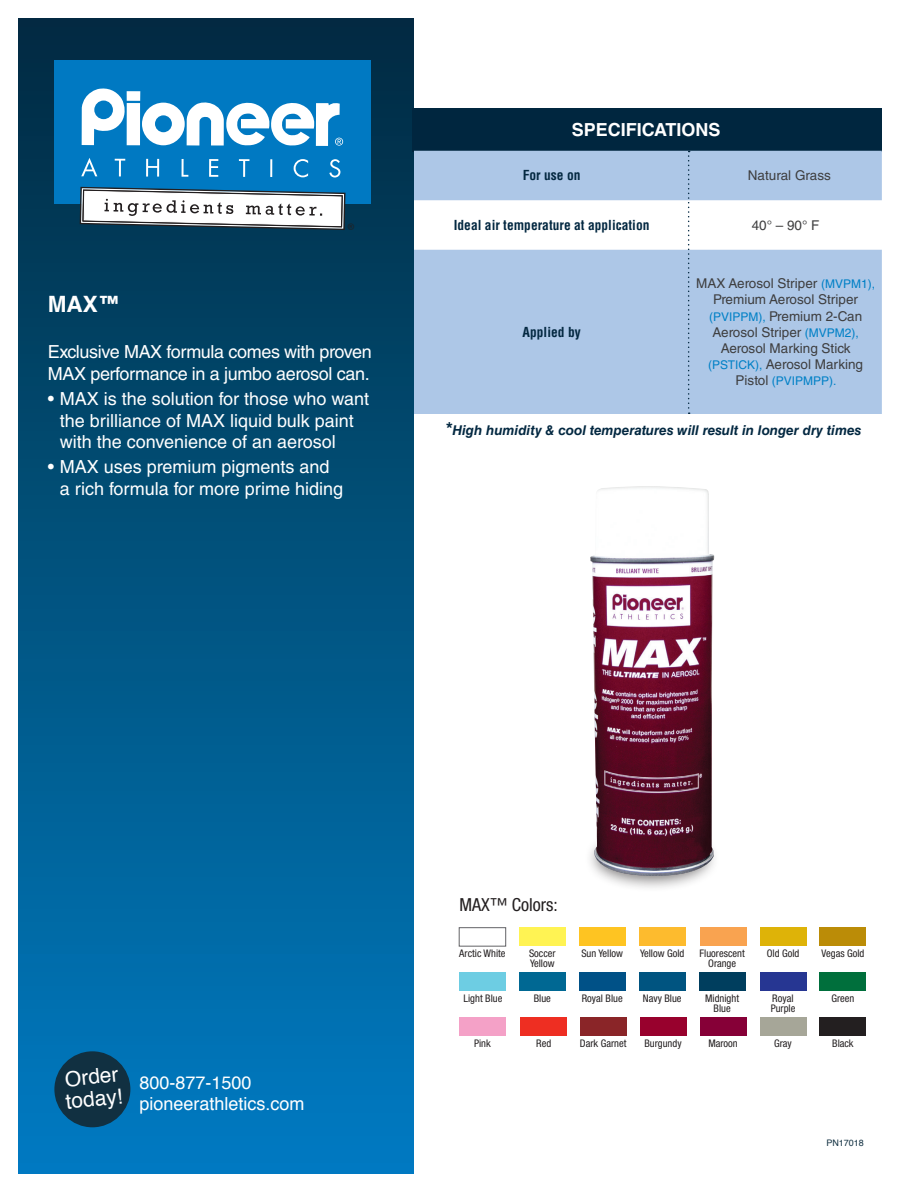
<style>
.page{position:relative;width:918px;height:1188px;background:#fff}
.page>*{position:absolute;margin:0;border:0;box-sizing:border-box;transform-origin:0 0}
.Product_Name{font:700 22.5px "Helvetica";color:#fff}
.t1{font:21px "Helvetica";color:#fff}
.Product_Description{font:18px/21.6px "Helvetica LT Std";color:#fff}
.Product_Description-2{font:18px/21.6px "Helvetica LT Std";letter-spacing:-.02em;color:#fff}
.t2{font:18px "Helvetica";color:#fff}
.t3{font:700 18px "Helvetica LT Std";color:#fff}
.Color_Swatch_Head{font:condensed 18px "Helvetica Neue LT Std";color:#231f20}
.t4{font:13.8px "Myriad";color:#231f20}
.t5{font:13.5px/16.2px "Helvetica LT Std";color:#3e3e3f;text-align:center}
.t6{font:italic 700 13.5px "Helvetica LT Std";color:#032841}
.t7{font:700 condensed 13.5px "Helvetica LT Std";color:#032841}
.t8{font:12px "Helvetica LT Std";color:#0080c6}
.Color_Swatch_Name{font:condensed 10.5px/10.5px "Helvetica Neue LT Std";color:#231f20}
.t9{font:9px "Helvetica";color:#113041}
.s1{font-size:12px;color:#0080c6}
.s2{font-size:13.5px;color:#3e3e3f}
.s3{font-size:18px}
</style>
<div class="page">
<div style="left:18px;top:18px;width:396px;height:1155px;background:linear-gradient(to bottom,#012b41,#007cc2)"></div>
<div style="left:584px;top:824px;width:136px;height:69px;background:#231f20;opacity:.58"></div>
<div style="left:54px;top:60px;width:316px;height:144px;background:#0079c2"></div>
<svg style="left:82px;top:88px;width:261px;height:58px"></svg>
<svg style="left:81px;top:158px;width:16px;height:18px"></svg>
<svg style="left:115px;top:159px;width:10px;height:17px"></svg>
<svg style="left:146px;top:159px;width:13px;height:18px"></svg>
<svg style="left:182px;top:159px;width:6px;height:18px"></svg>
<svg style="left:209px;top:159px;width:9px;height:18px"></svg>
<svg style="left:239px;top:159px;width:10px;height:18px"></svg>
<svg style="left:270px;top:159px;width:2px;height:18px"></svg>
<svg style="left:294px;top:159px;width:14px;height:18px"></svg>
<svg style="left:329px;top:159px;width:11px;height:19px"></svg>
<svg style="left:80px;top:187px;width:266px;height:43px"></svg>
<div style="left:412px;top:108px;width:470px;height:44px;background:#00263f"></div>
<svg style="left:414px;top:151px;width:468px;height:263px;fill:#adc7e7"></svg>
<div style="left:54px;top:1051px;width:76px;height:76px;background:#113041;border-radius:50%"></div>
<svg style="left:688px;top:151px;width:2px;height:263px"></svg>
<img style="left:590px;top:486px;width:124px;height:390px">
<div style="left:760px;top:1017px;width:46px;height:19px;background:#a6a698"></div>
<div style="left:820px;top:1017px;width:46px;height:19px;background:#231f20"></div>
<div style="left:459px;top:927px;width:47px;height:19px;border:1px solid #636366"></div>
<div style="left:579px;top:927px;width:47px;height:19px;background:#fec422"></div>
<div style="left:639px;top:927px;width:47px;height:19px;background:#fdbb2e"></div>
<div style="left:700px;top:927px;width:47px;height:19px;background:#f9a350"></div>
<div style="left:820px;top:927px;width:46px;height:19px;background:#bb8c07"></div>
<div style="left:520px;top:1017px;width:47px;height:19px;background:#ee2e22"></div>
<div style="left:460px;top:972px;width:46px;height:19px;background:#6dcde3"></div>
<div style="left:579px;top:972px;width:47px;height:19px;background:#005187"></div>
<div style="left:699px;top:973px;width:47px;height:18px;background:#003e5e"></div>
<div style="left:760px;top:973px;width:46px;height:18px;background:#263692"></div>
<div style="left:640px;top:1017px;width:47px;height:19px;background:#98012d"></div>
<div style="left:760px;top:927px;width:46px;height:19px;background:#deb308"></div>
<div style="left:519px;top:972px;width:47px;height:19px;background:#006893"></div>
<div style="left:639px;top:972px;width:47px;height:19px;background:#005480"></div>
<div style="left:580px;top:1017px;width:47px;height:19px;background:#8a2528"></div>
<div style="left:700px;top:1017px;width:47px;height:19px;background:#860037"></div>
<div style="left:820px;top:973px;width:46px;height:18px;background:#006f3c"></div>
<div style="left:459px;top:1017px;width:47px;height:19px;background:#f4a1c7"></div>
<div style="left:519px;top:927px;width:47px;height:19px;background:#fff353"></div>
<p class="t4" style="left:347px;top:222px;width:9px">®</p>
<p class="Product_Name" style="left:48px;top:286px;width:74px">MAX™</p>
<p class="Product_Description-2" style="left:48px;top:341px;width:325px">Exclusive MAX formula comes with proven<br>MAX performance in a jumbo aerosol can.</p>
<p class="Product_Description" style="left:60px;top:388px;width:311px;text-indent:-12px">• MAX is the solution for those who want the brilliance of MAX liquid bulk paint with the convenience of an aerosol</p>
<p class="Product_Description" style="left:60px;top:456px;width:285px;text-indent:-12px">• MAX uses premium pigments and a rich formula for more prime hiding</p>
<p class="t3" style="left:572px;top:119px;width:150px">SPECIFICATIONS</p>
<p class="t7" style="left:523px;top:167px;width:59px">For use on</p>
<p class="t5" style="left:748px;top:167px;width:84px">Natural Grass</p>
<p class="t7" style="left:454px;top:216px;width:197px">Ideal air temperature at application</p>
<p class="t5" style="left:752px;top:217px;width:69px">40° – 90° F</p>
<p class="t7" style="left:523px;top:323px;width:60px">Applied by</p>
<p class="t5" style="left:696px;top:275px;width:181px">MAX Aerosol Striper <span class="s1">(MVPM1),</span></p>
<p class="t5" style="left:709px;top:291px;width:155px">Premium Aerosol Striper <span class="s1">(PVIPPM),</span> Premium 2-Can<br>Aerosol Striper <span class="s1">(MVPM2),</span></p>
<p class="t5" style="left:708px;top:340px;width:156px">Aerosol Marking Stick <span class="s1">(PSTICK),</span> Aerosol Marking</p>
<p class="t8" style="left:736px;top:374px;width:102px"><span class="s2">Pistol</span> (PVIPMPP).</p>
<p class="t6" style="left:445px;top:422px;width:417px"><span class="s3">*</span>High humidity &amp; cool temperatures will result in longer dry times</p>
<p class="t1" style="left:63px;top:1063px;width:55px;rotate:-6deg">Order</p>
<p class="t1" style="left:64px;top:1086px;width:59px;rotate:-6deg">today!</p>
<p class="t2" style="left:139px;top:1068px;width:114px">800-877-1500</p>
<p class="t2" style="left:139px;top:1090px;width:167px">pioneerathletics.com</p>
<p class="Color_Swatch_Head" style="left:460px;top:894px;width:100px">MAX™ Colors:</p>
<p class="Color_Swatch_Name" style="left:459px;top:948px;width:48px">Arctic White</p>
<p class="Color_Swatch_Name" style="left:581px;top:948px;width:43px">Sun Yellow</p>
<p class="Color_Swatch_Name" style="left:640px;top:948px;width:46px">Yellow Gold</p>
<p class="Color_Swatch_Name" style="left:700px;top:948px;width:47px">Fluorescent</p>
<p class="Color_Swatch_Name" style="left:708px;top:958px;width:29px">Orange</p>
<p class="Color_Swatch_Name" style="left:529px;top:948px;width:28px">Soccer<br>Yellow</p>
<p class="Color_Swatch_Name" style="left:767px;top:948px;width:34px">Old Gold</p>
<p class="Color_Swatch_Name" style="left:821px;top:948px;width:44px">Vegas Gold</p>
<p class="Color_Swatch_Name" style="left:831px;top:993px;width:24px">Green</p>
<p class="Color_Swatch_Name" style="left:464px;top:993px;width:40px">Light Blue</p>
<p class="Color_Swatch_Name" style="left:582px;top:993px;width:43px">Royal Blue</p>
<p class="Color_Swatch_Name" style="left:705px;top:993px;width:35px;text-align:center">Midnight<br>Blue</p>
<p class="Color_Swatch_Name" style="left:771px;top:993px;width:26px">Royal<br>Purple</p>
<p class="Color_Swatch_Name" style="left:644px;top:1038px;width:39px">Burgundy</p>
<p class="Color_Swatch_Name" style="left:534px;top:993px;width:19px">Blue</p>
<p class="Color_Swatch_Name" style="left:643px;top:993px;width:40px">Navy Blue</p>
<p class="Color_Swatch_Name" style="left:580px;top:1038px;width:48px">Dark Garnet</p>
<p class="Color_Swatch_Name" style="left:708px;top:1038px;width:31px">Maroon</p>
<p class="Color_Swatch_Name" style="left:774px;top:1038px;width:19px">Gray</p>
<p class="Color_Swatch_Name" style="left:832px;top:1038px;width:23px">Black</p>
<p class="Color_Swatch_Name" style="left:474px;top:1038px;width:18px">Pink</p>
<p class="Color_Swatch_Name" style="left:536px;top:1038px;width:16px">Red</p>
<p class="t9" style="left:826px;top:1136px;width:39px">PN17018</p>
</div>
